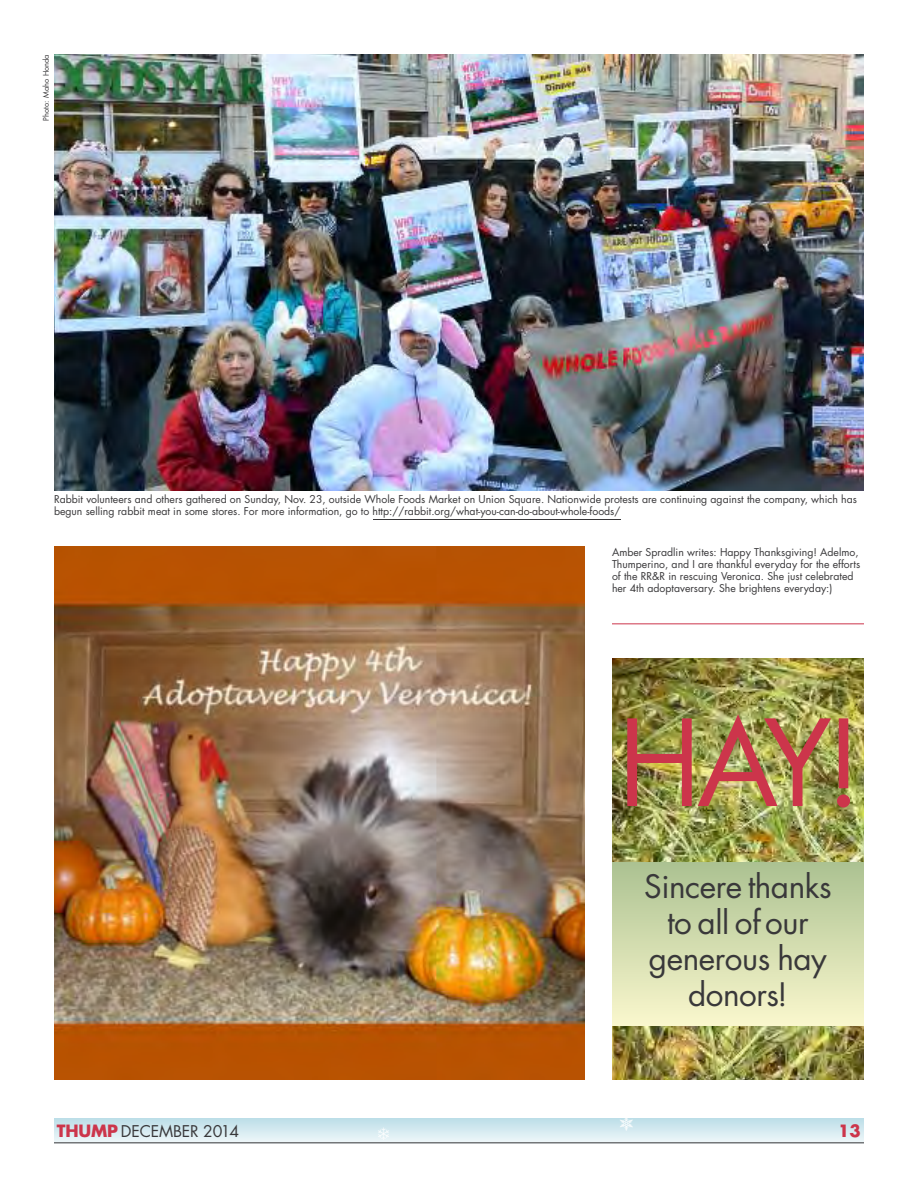
<style>
.page{position:relative;width:918px;height:1188px;background:#fff}
.page>*{position:absolute;margin:0;border:0;box-sizing:border-box;transform-origin:0 0}
.t1{font:116.25px "Futura";color:#cc354b}
.t2{font:31.5px/36px "Futura";letter-spacing:-.015em;color:#39383a;text-align:center}
.t3{font:700 16.5px "Futura";color:#cc354b}
.t4{font:15.75px "Futura";letter-spacing:-.01em;color:#39383a}
.t5{font:10.5px/12px "Futura";color:#39383a}
.t6{font:7.5px "Futura";color:#39383a}
.s1{font-weight:700;font-size:16.5px;color:#cc354b}
</style>
<div class="page">
<svg style="left:54px;top:1118px;width:810px;height:24px;background:#d4e9f0"></svg>
<hr style="left:54px;top:1142px;width:810px;height:1px;background:#39383a">
<img style="left:54px;top:546px;width:531px;height:534px">
<img style="left:54px;top:54px;width:810px;height:437px">
<hr style="left:373px;top:519px;width:247px;height:1px;background:#39383a">
<div style="left:612px;top:860px;width:252px;height:172px;background:linear-gradient(to bottom,#aac191,#fdf9cf)"></div>
<img style="left:612px;top:659px;width:252px;height:203px">
<img style="left:612px;top:1026px;width:252px;height:54px">
<hr style="left:612px;top:623px;width:252px;height:1px;background:#cc354b">
<svg style="left:620px;top:1118px;width:13px;height:13px"></svg>
<svg style="left:378px;top:1127px;width:11px;height:13px"></svg>
<p class="t6" style="left:43px;top:121px;width:68px;rotate:-90deg">Photo: Maho Honda</p>
<p class="t5" style="left:54px;top:494px;width:805px">Rabbit volunteers and others gathered on Sunday, Nov. 23, outside Whole Foods Market on Union Square. Nationwide protests are continuing against the company, which has begun selling rabbit meat in some stores. For more information, go to http://rabbit.org/what-you-can-do-about-whole-foods/</p>
<p class="t5" style="left:612px;top:547px;width:250px">Amber Spradlin writes: Happy Thanksgiving! Adelmo, Thumperino, and I are thankful everyday for the efforts of the RR&amp;R in rescuing Veronica. She just celebrated her 4th adoptaversary. She brightens everyday:)</p>
<h1 class="t1" style="left:618px;top:710px;width:247px">HAY!</h1>
<h2 class="t2" style="left:644px;top:871px;width:189px">Sincere thanks to all of our generous hay donors!</h2>
<h3 class="t4" style="left:57px;top:1124px;width:184px"><span class="s1">THUMP</span> DECEMBER 2014</h3>
<h3 class="t3" style="left:838px;top:1123px;width:24px">13</h3>
</div>
